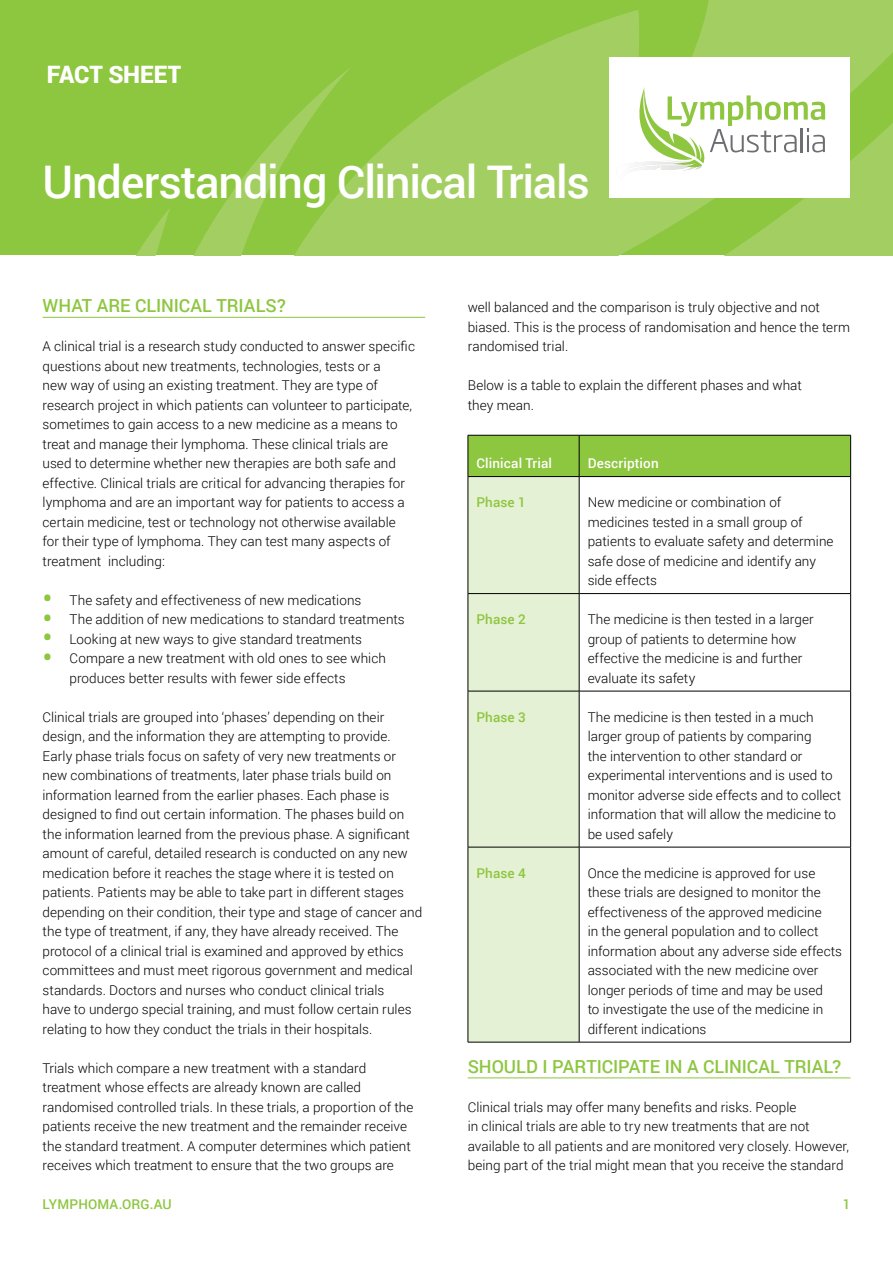
<style>
.page{position:relative;width:893px;height:1263px;background:#fff}
.page>*{position:absolute;margin:0;border:0;box-sizing:border-box;transform-origin:0 0}
.t1{font:500 45px "Roboto";letter-spacing:-.025em;color:#fff}
.t2{font:900 24px "Roboto";letter-spacing:-.005em;color:#fff}
.t3{font:500 18px "Roboto";color:#8dc63f}
.t4{font:300 13.5px/19.5px "Roboto";letter-spacing:.005em;color:#000}
.t5{font:500 13.5px "Roboto";letter-spacing:.01em;color:#8dc63f}
.t6{font:500 13.5px "Roboto";letter-spacing:.01em;color:#fff}
.s1{font-weight:400;font-size:30px;color:#8dc63f}
</style>
<div class="page">
<div style="left:0;top:0;width:893px;height:255px;background:#8dc63f"></div>
<svg style="left:136px;top:135px;width:143px;height:120px"></svg>
<svg style="left:279px;top:0;width:614px;height:255px;fill:#a3cf62"></svg>
<div style="left:609px;top:57px;width:241px;height:141px;background:#fff"></div>
<svg style="left:606px;top:87px;width:219px;height:111px"></svg>
<hr style="left:43px;top:317px;width:382px;height:1px;background:#8dc63f">
<hr style="left:468px;top:1077px;width:382px;height:1px;background:#8dc63f">
<div style="left:469px;top:436px;width:381px;height:40px;background:#8dc63f"></div>
<div style="left:469px;top:477px;width:110px;height:565px;background:#e5f1d4"></div>
<svg style="left:580px;top:477px;width:270px;height:565px"></svg>
<hr style="left:468px;top:435px;width:111px;height:1px;background:#000">
<hr style="left:468px;top:435px;width:1px;height:41px;background:#000">
<hr style="left:579px;top:435px;width:272px;height:1px;background:#000">
<hr style="left:579px;top:435px;width:1px;height:41px;background:#000">
<hr style="left:850px;top:435px;width:1px;height:41px;background:#000">
<hr style="left:468px;top:476px;width:111px;height:1px;background:#000">
<hr style="left:468px;top:477px;width:1px;height:116px;background:#000">
<hr style="left:579px;top:476px;width:272px;height:1px;background:#000">
<hr style="left:579px;top:477px;width:1px;height:116px;background:#000">
<hr style="left:850px;top:477px;width:1px;height:116px;background:#000">
<hr style="left:468px;top:593px;width:111px;height:1px;background:#000">
<hr style="left:468px;top:594px;width:1px;height:97px;background:#000">
<hr style="left:579px;top:593px;width:272px;height:1px;background:#000">
<hr style="left:579px;top:594px;width:1px;height:97px;background:#000">
<hr style="left:850px;top:594px;width:1px;height:97px;background:#000">
<hr style="left:468px;top:691px;width:111px;height:1px;background:#000">
<hr style="left:468px;top:691px;width:1px;height:156px;background:#000">
<hr style="left:579px;top:691px;width:272px;height:1px;background:#000">
<hr style="left:579px;top:691px;width:1px;height:156px;background:#000">
<hr style="left:850px;top:691px;width:1px;height:156px;background:#000">
<hr style="left:468px;top:847px;width:111px;height:1px;background:#000">
<hr style="left:468px;top:847px;width:1px;height:195px;background:#000">
<hr style="left:579px;top:847px;width:272px;height:1px;background:#000">
<hr style="left:579px;top:847px;width:1px;height:195px;background:#000">
<hr style="left:850px;top:847px;width:1px;height:195px;background:#000">
<hr style="left:468px;top:1042px;width:111px;height:1px;background:#000">
<hr style="left:579px;top:1042px;width:272px;height:1px;background:#000">
<h2 class="t2" style="left:47px;top:57px;width:136px">FACT SHEET</h2>
<h1 class="t1" style="left:43px;top:150px;width:549px">Understanding Clinical Trials</h1>
<h3 class="t3" style="left:43px;top:293px;width:245px">WHAT ARE CLINICAL TRIALS?</h3>
<p class="t4" style="left:43px;top:336px;width:374px">A clinical trial is a research study conducted to answer specific questions about new treatments, technologies, tests or a<br>new way of using an existing treatment. They are type of research project in which patients can volunteer to participate, sometimes to gain access to a new medicine as a means to treat and manage their lymphoma. These clinical trials are used to determine whether new therapies are both safe and effective. Clinical trials are critical for advancing therapies for lymphoma and are an important way for patients to access a certain medicine, test or technology not otherwise available for their type of lymphoma. They can test many aspects of treatment including:</p>
<p class="t4" style="left:43px;top:590px;width:320px"><span class="s1">•</span> The safety and effectiveness of new medications</p>
<p class="t4" style="left:43px;top:609px;width:364px"><span class="s1">•</span> The addition of new medications to standard treatments</p>
<p class="t4" style="left:43px;top:629px;width:321px"><span class="s1">•</span> Looking at new ways to give standard treatments</p>
<p class="t4" style="left:70px;top:648px;width:318px;text-indent:-27px"><span class="s1">•</span> Compare a new treatment with old ones to see which produces better results with fewer side effects</p>
<p class="t4" style="left:43px;top:707px;width:381px">Clinical trials are grouped into ‘phases’ depending on their design, and the information they are attempting to provide.<br>Early phase trials focus on safety of very new treatments or new combinations of treatments, later phase trials build on information learned from the earlier phases. Each phase is designed to find out certain information. The phases build on the information learned from the previous phase. A significant amount of careful, detailed research is conducted on any new medication before it reaches the stage where it is tested on patients. Patients may be able to take part in different stages depending on their condition, their type and stage of cancer and the type of treatment, if any, they have already received. The protocol of a clinical trial is examined and approved by ethics committees and must meet rigorous government and medical standards. Doctors and nurses who conduct clinical trials<br>have to undergo special training, and must follow certain rules relating to how they conduct the trials in their hospitals.</p>
<p class="t4" style="left:43px;top:1057px;width:372px">Trials which compare a new treatment with a standard treatment whose effects are already known are called randomised controlled trials. In these trials, a proportion of the patients receive the new treatment and the remainder receive the standard treatment. A computer determines which patient receives which treatment to ensure that the two groups are</p>
<p class="t4" style="left:468px;top:297px;width:384px">well balanced and the comparison is truly objective and not biased. This is the process of randomisation and hence the term randomised trial.</p>
<p class="t4" style="left:468px;top:375px;width:336px">Below is a table to explain the different phases and what they mean.</p>
<p class="t6" style="left:476px;top:454px;width:77px">Clinical Trial</p>
<p class="t6" style="left:588px;top:454px;width:73px">Description</p>
<p class="t5" style="left:476px;top:493px;width:51px">Phase 1</p>
<p class="t4" style="left:588px;top:492px;width:247px">New medicine or combination of medicines tested in a small group of patients to evaluate safety and determine safe dose of medicine and identify any side effects</p>
<p class="t5" style="left:476px;top:610px;width:51px">Phase 2</p>
<p class="t4" style="left:588px;top:609px;width:227px">The medicine is then tested in a larger group of patients to determine how effective the medicine is and further evaluate its safety</p>
<p class="t5" style="left:476px;top:707px;width:51px">Phase 3</p>
<p class="t4" style="left:588px;top:706px;width:255px">The medicine is then tested in a much larger group of patients by comparing<br>the intervention to other standard or experimental interventions and is used to monitor adverse side effects and to collect information that will allow the medicine to be used safely</p>
<p class="t5" style="left:476px;top:863px;width:51px">Phase 4</p>
<p class="t4" style="left:588px;top:862px;width:256px">Once the medicine is approved for use these trials are designed to monitor the effectiveness of the approved medicine<br>in the general population and to collect information about any adverse side effects associated with the new medicine over longer periods of time and may be used<br>to investigate the use of the medicine in different indications</p>
<h3 class="t3" style="left:468px;top:1053px;width:375px">SHOULD I PARTICIPATE IN A CLINICAL TRIAL?</h3>
<p class="t4" style="left:468px;top:1097px;width:383px">Clinical trials may offer many benefits and risks. People<br>in clinical trials are able to try new treatments that are not available to all patients and are monitored very closely. However, being part of the trial might mean that you receive the standard</p>
<p class="t5" style="left:43px;top:1195px;width:131px">LYMPHOMA.ORG.AU</p>
<p class="t5" style="left:843px;top:1195px;width:9px">1</p>
</div>
